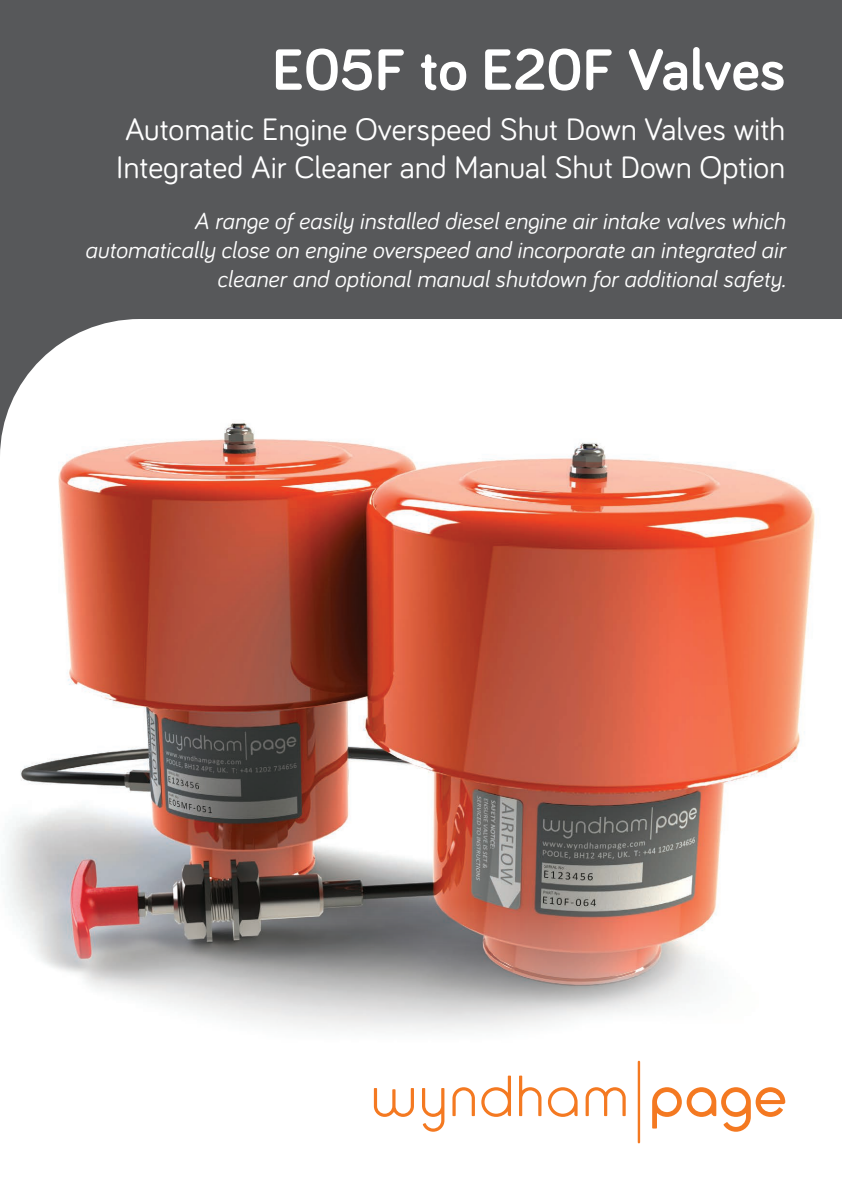
<style>
.page{position:relative;width:842px;height:1191px;background:#fff}
.page>*{position:absolute;margin:0;border:0;box-sizing:border-box;transform-origin:0 0}
.t1{font:700 60px "Bariol";color:#fff}
.t2{font:32px/38.4px "Bariol";color:#fff}
.t3{font:italic 24px/28.8px "Bariol";color:#fff;text-align:right}
</style>
<div class="page">
<img style="left:6px;top:457px;width:809px;height:669px">
<svg style="left:0;top:0;width:842px;height:457px;fill:#57585a"></svg>
<hr style="left:638px;top:1060px;width:2px;height:83px;background:#f47921">
<svg style="left:586px;top:1087px;width:40px;height:29px"></svg>
<svg style="left:481px;top:1075px;width:30px;height:41px"></svg>
<svg style="left:519px;top:1075px;width:22px;height:41px"></svg>
<svg style="left:374px;top:1088px;width:40px;height:28px"></svg>
<svg style="left:422px;top:1088px;width:22px;height:43px"></svg>
<svg style="left:452px;top:1087px;width:23px;height:29px"></svg>
<svg style="left:548px;top:1087px;width:30px;height:29px"></svg>
<svg style="left:652px;top:1087px;width:133px;height:44px"></svg>
<h1 class="t1" style="left:272px;top:29px;width:514px">E05F to E20F Valves</h1>
<h2 class="t2" style="left:116px;top:108px;width:671px">Automatic Engine Overspeed Shut Down Valves with<br>Integrated Air Cleaner and Manual Shut Down Option</h2>
<p class="t3" style="left:85px;top:206px;width:702px">A range of easily installed diesel engine air intake valves which automatically close on engine overspeed and incorporate an integrated air cleaner and optional manual shutdown for additional safety.</p>
</div>
